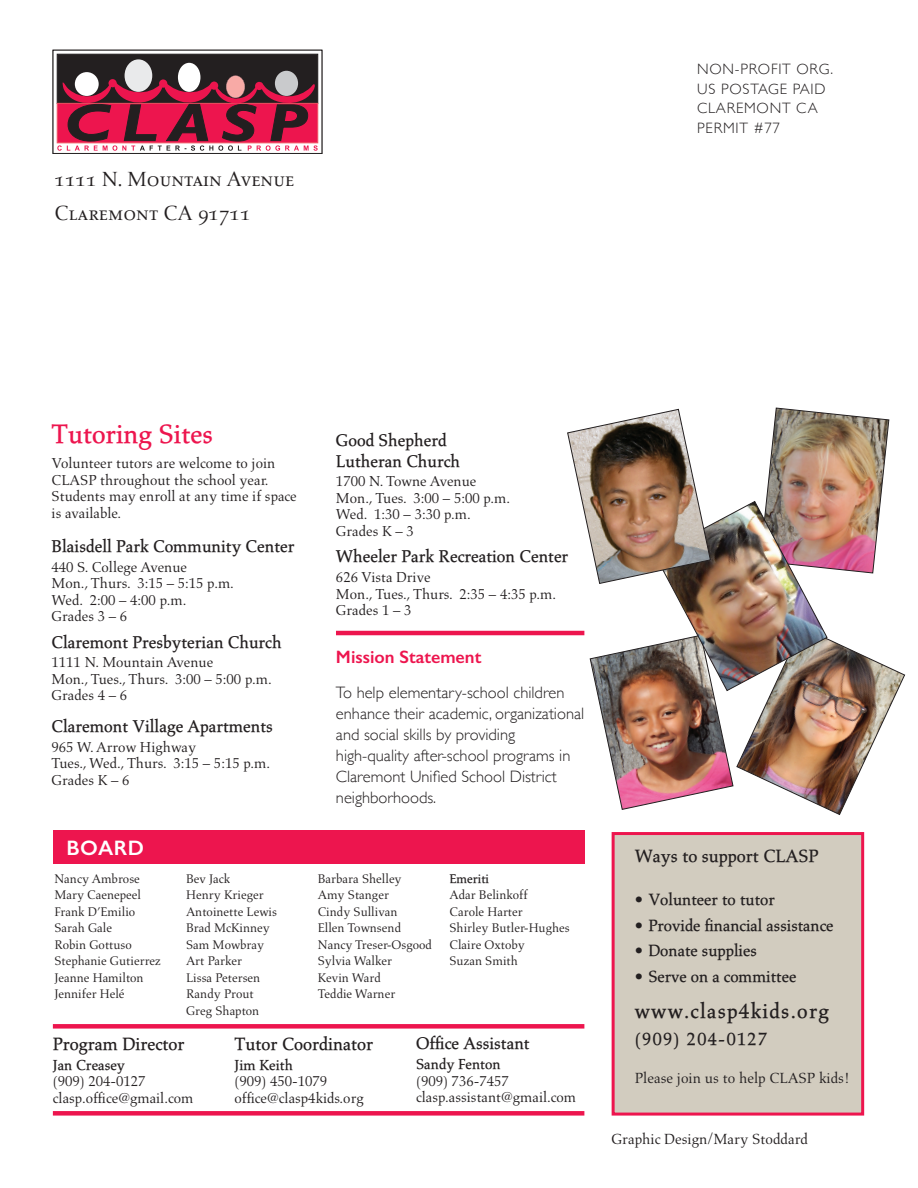
<style>
.page{position:relative;width:918px;height:1188px;background:#fff}
.page>*{position:absolute;margin:0;border:0;box-sizing:border-box;transform-origin:0 0}
.t1{font:700 27px "Aldus";color:#ed154e}
.t2{font:21px/34.5px "Aldus Roman SC";color:#231f20}
.t3{font:700 21px "Aldus";letter-spacing:.06em;color:#231f20}
.t4{font:600 21px "Gill Sans";letter-spacing:.025em;color:#fff}
.t5{font:700 18px "Aldus";color:#231f20}
.t6{font:600 18px "Gill Sans";color:#ed154e}
.t7{font:700 18px "Aldus";letter-spacing:.08em;color:#231f20}
.t8{font:700 17.25px/21px "Aldus";color:#231f20}
.t9{font:300 16.5px/21px "Gill Sans";color:#231f20}
.t10{font:700 16.5px "Aldus";color:#231f20}
.t11{font:15px "Aldus";color:#231f20}
.t12{font:300 15px/19.5px "Gill Sans";letter-spacing:.05em;color:#231f20}
.t13{font:14.7px/16.5px "Aldus";color:#231f20}
.t14{font:700 14.7px "Aldus";color:#231f20}
.t15{font:12.75px/16.5px "Aldus";color:#231f20}
.t16{font:700 12.75px "Aldus";color:#231f20}
</style>
<div class="page">
<hr style="left:336px;top:631px;width:248px;height:4px;background:#ed154e">
<div style="left:53px;top:1024px;width:531px;height:5px;background:#ed154e"></div>
<div style="left:53px;top:1111px;width:531px;height:5px;background:#ed154e"></div>
<div style="left:53px;top:50px;width:269px;height:103px;background:linear-gradient(to right,#fff,#fff)"></div>
<div style="left:53px;top:50px;width:269px;height:104px;border:1px solid #231f20"></div>
<div style="left:57px;top:54px;width:261px;height:50px;background:#231f20;border:1px solid #231f20"></div>
<svg style="left:75px;top:72px;width:24px;height:24px"></svg>
<div style="left:125px;top:59px;width:27px;height:33px;background:#e9eaeb;border-radius:50%"></div>
<div style="left:178px;top:63px;width:22px;height:29px;background:#fff;border-radius:50%"></div>
<div style="left:275px;top:71px;width:23px;height:25px;background:#c9cacc;border-radius:50%"></div>
<svg style="left:57px;top:75px;width:261px;height:76px"></svg>
<div style="left:109px;top:79px;width:8px;height:8px;background:#ed154e;border-radius:50%"></div>
<div style="left:159px;top:79px;width:8px;height:9px;background:#ed154e;border-radius:50%"></div>
<div style="left:210px;top:82px;width:8px;height:8px;background:#ed154e;border-radius:50%"></div>
<div style="left:255px;top:82px;width:8px;height:8px;background:#ed154e;border-radius:50%"></div>
<div style="left:53px;top:831px;width:531px;height:33px;background:#ed154e"></div>
<div style="left:613px;top:834px;width:250px;height:280px;background:#d2ccbf"></div>
<div style="left:612px;top:832px;width:252px;height:284px;border:3px solid #ed154e"></div>
<img style="left:567px;top:407px;width:339px;height:408px">
<h2 class="t2" style="left:55px;top:162px;width:241px">1111 N. Mountain Avenue<br>Claremont CA 91711</h2>
<p class="t12" style="left:697px;top:59px;width:137px">NON-PROFIT ORG.<br>US POSTAGE PAID<br>CLAREMONT CA<br>PERMIT #77</p>
<h1 class="t1" style="left:52px;top:419px;width:163px">Tutoring Sites</h1>
<p class="t13" style="left:52px;top:455px;width:247px">Volunteer tutors are welcome to join<br>CLASP throughout the school year.<br>Students may enroll at any time if space is available.</p>
<p class="t8" style="left:52px;top:536px;width:244px">Blaisdell Park Community Center</p>
<p class="t13" style="left:52px;top:559px;width:184px">440 S. College Avenue<br>Mon., Thurs. 3:15 – 5:15 p.m.<br>Wed. 2:00 – 4:00 p.m.<br>Grades 3 – 6</p>
<p class="t8" style="left:52px;top:632px;width:232px">Claremont Presbyterian Church</p>
<p class="t13" style="left:52px;top:654px;width:222px">1111 N. Mountain Avenue<br>Mon., Tues., Thurs. 3:00 – 5:00 p.m.<br>Grades 4 – 6</p>
<p class="t8" style="left:52px;top:716px;width:223px">Claremont Village Apartments</p>
<p class="t13" style="left:52px;top:739px;width:220px">965 W. Arrow Highway<br>Tues., Wed., Thurs. 3:15 – 5:15 p.m.<br>Grades K – 6</p>
<h2 class="t4" style="left:66px;top:835px;width:79px">BOARD</h2>
<p class="t8" style="left:336px;top:430px;width:126px">Good Shepherd<br>Lutheran Church</p>
<p class="t13" style="left:336px;top:474px;width:176px">1700 N. Towne Avenue<br>Mon., Tues. 3:00 – 5:00 p.m.<br>Wed. 1:30 – 3:30 p.m.<br>Grades K – 3</p>
<p class="t8" style="left:336px;top:546px;width:234px">Wheeler Park Recreation Center</p>
<p class="t13" style="left:336px;top:569px;width:222px">626 Vista Drive<br>Mon., Tues., Thurs. 2:35 – 4:35 p.m.<br>Grades 1 – 3</p>
<p class="t6" style="left:336px;top:647px;width:147px">Mission Statement</p>
<p class="t9" style="left:336px;top:681px;width:250px">To help elementary-school children enhance their academic, organizational and social skills by providing high-quality after-school programs in Claremont Unified School District neighborhoods.</p>
<p class="t15" style="left:54px;top:871px;width:108px">Nancy Ambrose<br>Mary Caenepeel<br>Frank D’Emilio<br>Sarah Gale<br>Robin Gottuso<br>Stephanie Gutierrez<br>Jeanne Hamilton<br>Jennifer Helé</p>
<p class="t15" style="left:186px;top:871px;width:93px">Bev Jack<br>Henry Krieger<br>Antoinette Lewis<br>Brad McKinney<br>Sam Mowbray<br>Art Parker<br>Lissa Petersen<br>Randy Prout<br>Greg Shapton</p>
<p class="t15" style="left:318px;top:870px;width:116px">Barbara Shelley<br>Amy Stanger<br>Cindy Sullivan<br>Ellen Townsend<br>Nancy Treser-Osgood<br>Sylvia Walker<br>Kevin Ward<br>Teddie Warner</p>
<p class="t16" style="left:450px;top:871px;width:41px">Emeriti</p>
<p class="t15" style="left:450px;top:887px;width:122px">Adar Belinkoff<br>Carole Harter<br>Shirley Butler-Hughes<br>Claire Oxtoby<br>Suzan Smith</p>
<p class="t5" style="left:53px;top:1034px;width:133px">Program Director</p>
<p class="t14" style="left:53px;top:1057px;width:74px">Jan Creasey</p>
<p class="t13" style="left:53px;top:1073px;width:142px">(909) 204-0127 clasp.office@gmail.com</p>
<p class="t5" style="left:235px;top:1034px;width:140px">Tutor Coordinator</p>
<p class="t14" style="left:235px;top:1057px;width:60px">Jim Keith</p>
<p class="t13" style="left:235px;top:1073px;width:131px">(909) 450-1079 office@clasp4kids.org</p>
<p class="t8" style="left:416px;top:1033px;width:115px">Office Assistant</p>
<p class="t14" style="left:416px;top:1056px;width:86px">Sandy Fenton</p>
<p class="t13" style="left:416px;top:1073px;width:162px">(909) 736-7457 clasp.assistant@gmail.com</p>
<p class="t5" style="left:635px;top:846px;width:185px">Ways to support CLASP</p>
<p class="t10" style="left:635px;top:891px;width:141px">• Volunteer to tutor</p>
<p class="t10" style="left:635px;top:916px;width:200px">• Provide financial assistance</p>
<p class="t10" style="left:635px;top:942px;width:124px">• Donate supplies</p>
<p class="t10" style="left:635px;top:967px;width:163px">• Serve on a committee</p>
<h2 class="t3" style="left:635px;top:999px;width:196px">www.clasp4kids.org</h2>
<p class="t7" style="left:635px;top:1029px;width:134px">(909) 204-0127</p>
<p class="t11" style="left:635px;top:1069px;width:217px">Please join us to help CLASP kids!</p>
<p class="t11" style="left:611px;top:1131px;width:198px">Graphic Design/Mary Stoddard</p>
</div>
